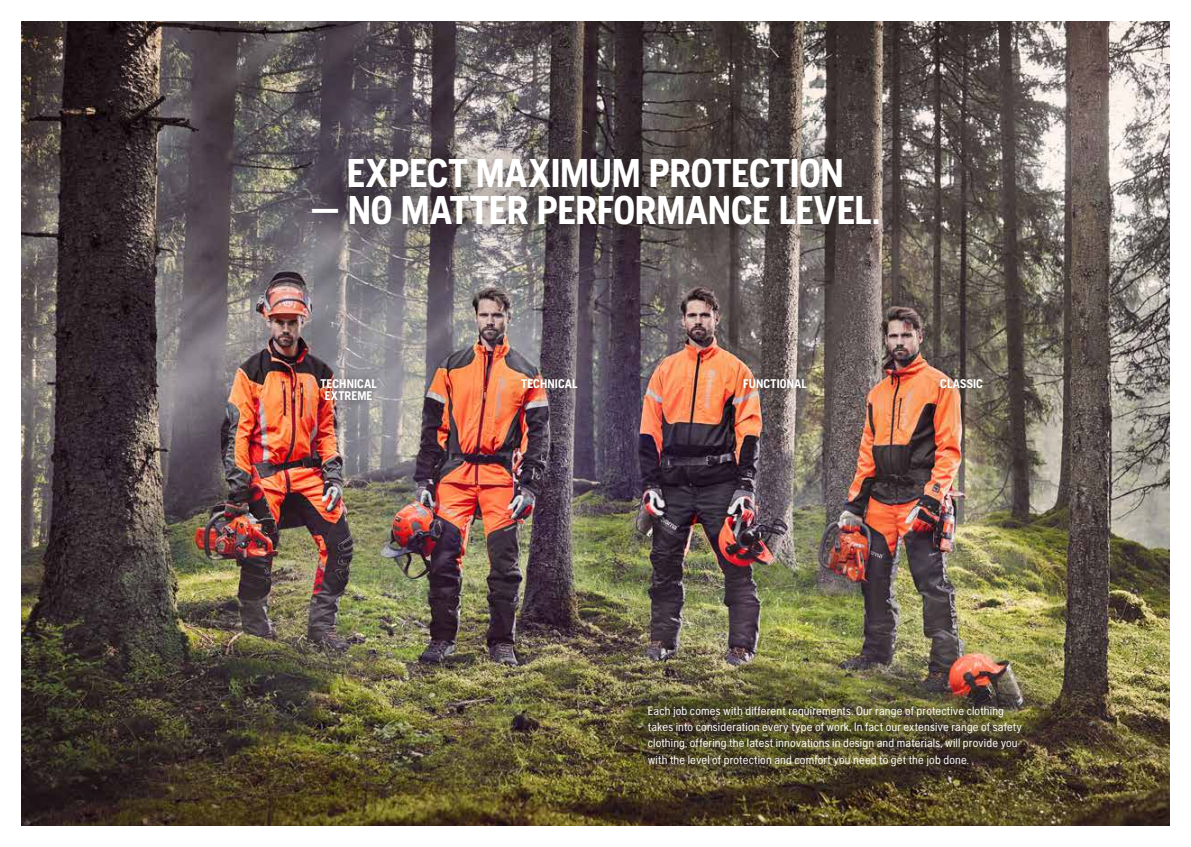
<style>
.page{position:relative;width:1191px;height:847px;background:#fff}
.page>*{position:absolute;margin:0;border:0;box-sizing:border-box;transform-origin:0 0}
.t1{font:700 40px "Husqvarna Gothic";letter-spacing:-.01em;color:#fff}
.t2{font:700 12.5px "Husqvarna Gothic";letter-spacing:.01em;color:#fff}
.t3{font:12.12px/16.2px "Husqvarna Gothic";letter-spacing:.01em;color:#fff}
</style>
<div class="page">
<img style="left:21px;top:21px;width:1148px;height:805px">
<div style="left:276px;top:116px;width:639px;height:150px;background:#181716;opacity:.75"></div>
<img style="left:610px;top:669px;width:446px;height:134px">
<div style="left:933px;top:372px;width:56px;height:23px;background:#181716;opacity:.4"></div>
<div style="left:737px;top:372px;width:76px;height:23px;background:#181716;opacity:.4"></div>
<div style="left:515px;top:372px;width:69px;height:23px;background:#181716;opacity:.4"></div>
<div style="left:314px;top:372px;width:69px;height:36px;background:#181716;opacity:.4"></div>
<h1 class="t1" style="left:347px;top:150px;width:498px">EXPECT MAXIMUM PROTECTION</h1>
<h1 class="t1" style="left:310px;top:187px;width:571px">— NO MATTER PERFORMANCE LEVEL.</h1>
<p class="t2" style="left:320px;top:376px;width:58px">TECHNICAL</p>
<p class="t2" style="left:521px;top:376px;width:58px">TECHNICAL</p>
<p class="t2" style="left:743px;top:376px;width:65px">FUNCTIONAL</p>
<p class="t2" style="left:940px;top:376px;width:44px">CLASSIC</p>
<p class="t2" style="left:325px;top:389px;width:49px">EXTREME</p>
<p class="t3" style="left:648px;top:702px;width:376px">Each job comes with different requirements. Our range of protective clothing takes into consideration every type of work. In fact our extensive range of safety clothing, offering the latest innovations in design and materials, will provide you with the level of protection and comfort you need to get the job done.</p>
</div>
